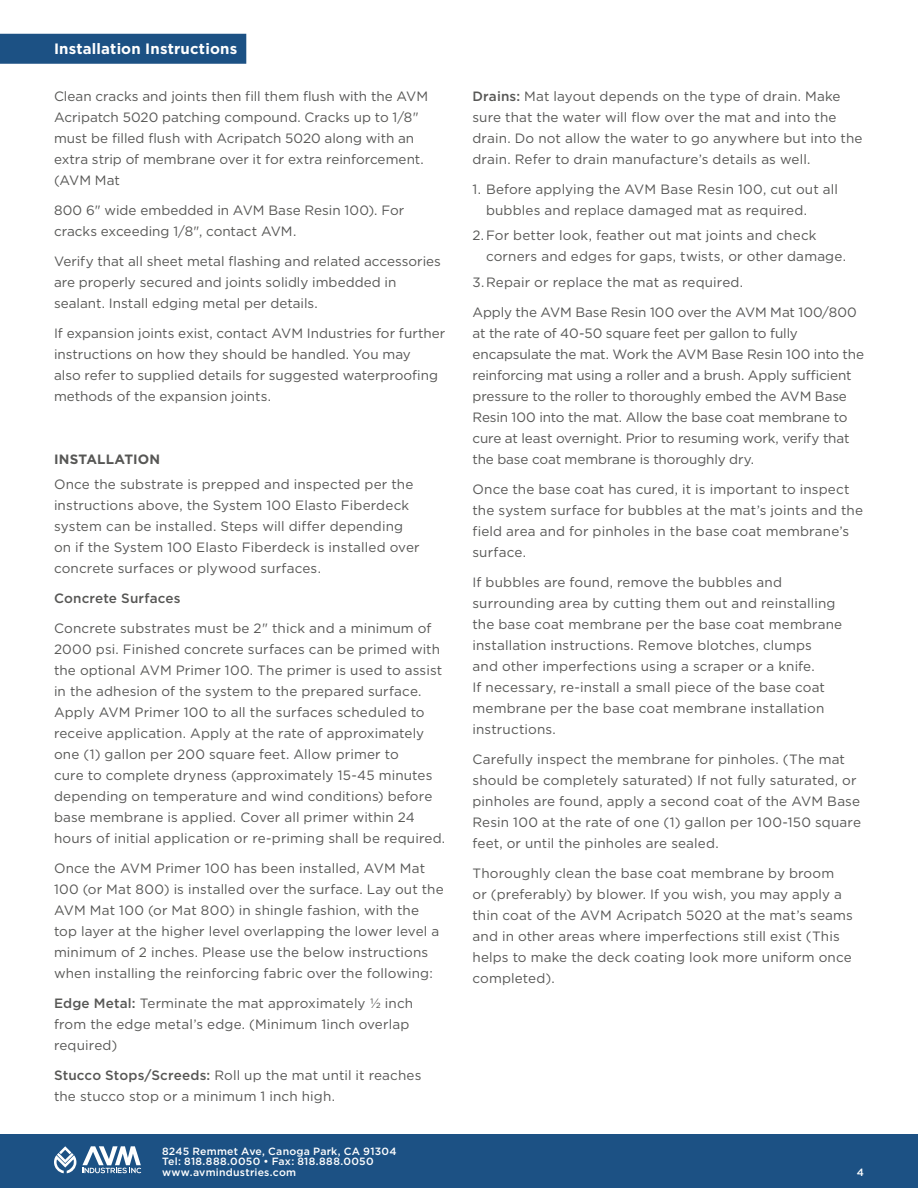
<style>
.page{position:relative;width:918px;height:1188px;background:#fff}
.page>*{position:absolute;margin:0;border:0;box-sizing:border-box;transform-origin:0 0}
.t1{font:700 15px "Gotham";letter-spacing:.01em;color:#fff}
._3_Text{font:13.5px/21px "Gotham";letter-spacing:.005em;color:#575755}
._3_Text_Medium_to_colon{font:13.5px/21px "Gotham";letter-spacing:.01em;color:#575755}
._3_Text-2{font:500 13.5px "Gotham";letter-spacing:.01em;color:#575755}
._4_Subhead{font:700 13.5px "Gotham";letter-spacing:.015em;color:#575755}
.t2{font:500 10.5px/10.5px "Gotham";letter-spacing:.02em;color:#fff}
.s1{font-weight:500}
</style>
<div class="page">
<div style="left:0;top:34px;width:246px;height:30px;background:#1c5184"></div>
<div style="left:0;top:1134px;width:918px;height:54px;background:#1c5184"></div>
<svg style="left:54px;top:1146px;width:22px;height:27px"></svg>
<svg style="left:82px;top:1146px;width:59px;height:27px"></svg>
<p class="t1" style="left:54px;top:39px;width:185px">Installation Instructions</p>
<p class="_3_Text" style="left:54px;top:85px;width:376px">Clean cracks and joints then fill them flush with the AVM Acripatch 5020 patching compound. Cracks up to 1/8" must be filled flush with Acripatch 5020 along with an extra strip of membrane over it for extra reinforcement. (AVM Mat</p>
<p class="_3_Text" style="left:54px;top:199px;width:352px">800 6" wide embedded in AVM Base Resin 100). For cracks exceeding 1/8", contact AVM.</p>
<p class="_3_Text" style="left:54px;top:250px;width:388px">Verify that all sheet metal flashing and related accessories are properly secured and joints solidly imbedded in sealant. Install edging metal per details.</p>
<p class="_3_Text" style="left:54px;top:322px;width:393px">If expansion joints exist, contact AVM Industries for further instructions on how they should be handled. You may<br>also refer to supplied details for suggested waterproofing methods of the expansion joints.</p>
<p class="_4_Subhead" style="left:54px;top:450px;width:108px">INSTALLATION</p>
<p class="_3_Text" style="left:54px;top:474px;width:367px">Once the substrate is prepped and inspected per the instructions above, the System 100 Elasto Fiberdeck system can be installed. Steps will differ depending on if the System 100 Elasto Fiberdeck is installed over concrete surfaces or plywood surfaces.</p>
<p class="_3_Text-2" style="left:54px;top:590px;width:128px">Concrete Surfaces</p>
<p class="_3_Text" style="left:54px;top:618px;width:393px">Concrete substrates must be 2" thick and a minimum of 2000 psi. Finished concrete surfaces can be primed with the optional AVM Primer 100. The primer is used to assist in the adhesion of the system to the prepared surface.<br>Apply AVM Primer 100 to all the surfaces scheduled to receive application. Apply at the rate of approximately one (1) gallon per 200 square feet. Allow primer to<br>cure to complete dryness (approximately 15-45 minutes depending on temperature and wind conditions) before base membrane is applied. Cover all primer within 24 hours of initial application or re-priming shall be required.</p>
<p class="_3_Text" style="left:54px;top:858px;width:391px">Once the AVM Primer 100 has been installed, AVM Mat 100 (or Mat 800) is installed over the surface. Lay out the AVM Mat 100 (or Mat 800) in shingle fashion, with the top layer at the higher level overlapping the lower level a minimum of 2 inches. Please use the below instructions when installing the reinforcing fabric over the following:</p>
<p class="_3_Text_Medium_to_colon" style="left:54px;top:993px;width:361px"><span class="s1">Edge Metal:</span> Terminate the mat approximately ½ inch from the edge metal’s edge. (Minimum 1inch overlap required)</p>
<p class="_3_Text_Medium_to_colon" style="left:54px;top:1065px;width:369px"><span class="s1">Stucco Stops/Screeds:</span> Roll up the mat until it reaches the stucco stop or a minimum 1 inch high.</p>
<p class="t2" style="left:162px;top:1146px;width:236px">8245 Remmet Ave, Canoga Park, CA 91304<br>Tel: 818.888.0050 • Fax: 818.888.0050 www.avmindustries.com</p>
<p class="_3_Text_Medium_to_colon" style="left:472px;top:85px;width:392px"><span class="s1">Drains:</span> Mat layout depends on the type of drain. Make sure that the water will flow over the mat and into the drain. Do not allow the water to go anywhere but into the drain. Refer to drain manufacture’s details as well.</p>
<p class="_3_Text" style="left:486px;top:178px;width:354px;text-indent:-14px">1. Before applying the AVM Base Resin 100, cut out all bubbles and replace damaged mat as required.</p>
<p class="_3_Text" style="left:486px;top:225px;width:361px;text-indent:-14px">2.For better look, feather out mat joints and check corners and edges for gaps, twists, or other damage.</p>
<p class="_3_Text" style="left:472px;top:271px;width:272px">3.Repair or replace the mat as required.</p>
<p class="_3_Text" style="left:472px;top:301px;width:393px">Apply the AVM Base Resin 100 over the AVM Mat 100/800 at the rate of 40-50 square feet per gallon to fully encapsulate the mat. Work the AVM Base Resin 100 into the reinforcing mat using a roller and a brush. Apply sufficient pressure to the roller to thoroughly embed the AVM Base Resin 100 into the mat. Allow the base coat membrane to cure at least overnight. Prior to resuming work, verify that the base coat membrane is thoroughly dry.</p>
<p class="_3_Text" style="left:472px;top:478px;width:392px">Once the base coat has cured, it is important to inspect the system surface for bubbles at the mat’s joints and the field area and for pinholes in the base coat membrane’s surface.</p>
<p class="_3_Text" style="left:472px;top:571px;width:371px">If bubbles are found, remove the bubbles and surrounding area by cutting them out and reinstalling the base coat membrane per the base coat membrane installation instructions. Remove blotches, clumps<br>and other imperfections using a scraper or a knife.<br>If necessary, re-install a small piece of the base coat membrane per the base coat membrane installation instructions.</p>
<p class="_3_Text" style="left:472px;top:748px;width:390px">Carefully inspect the membrane for pinholes. (The mat should be completely saturated) If not fully saturated, or pinholes are found, apply a second coat of the AVM Base Resin 100 at the rate of one (1) gallon per 100-150 square feet, or until the pinholes are sealed.</p>
<p class="_3_Text" style="left:472px;top:862px;width:382px">Thoroughly clean the base coat membrane by broom<br>or (preferably) by blower. If you wish, you may apply a thin coat of the AVM Acripatch 5020 at the mat’s seams and in other areas where imperfections still exist (This helps to make the deck coating look more uniform once completed).</p>
<p class="t2" style="left:857px;top:1167px;width:9px">4</p>
</div>
